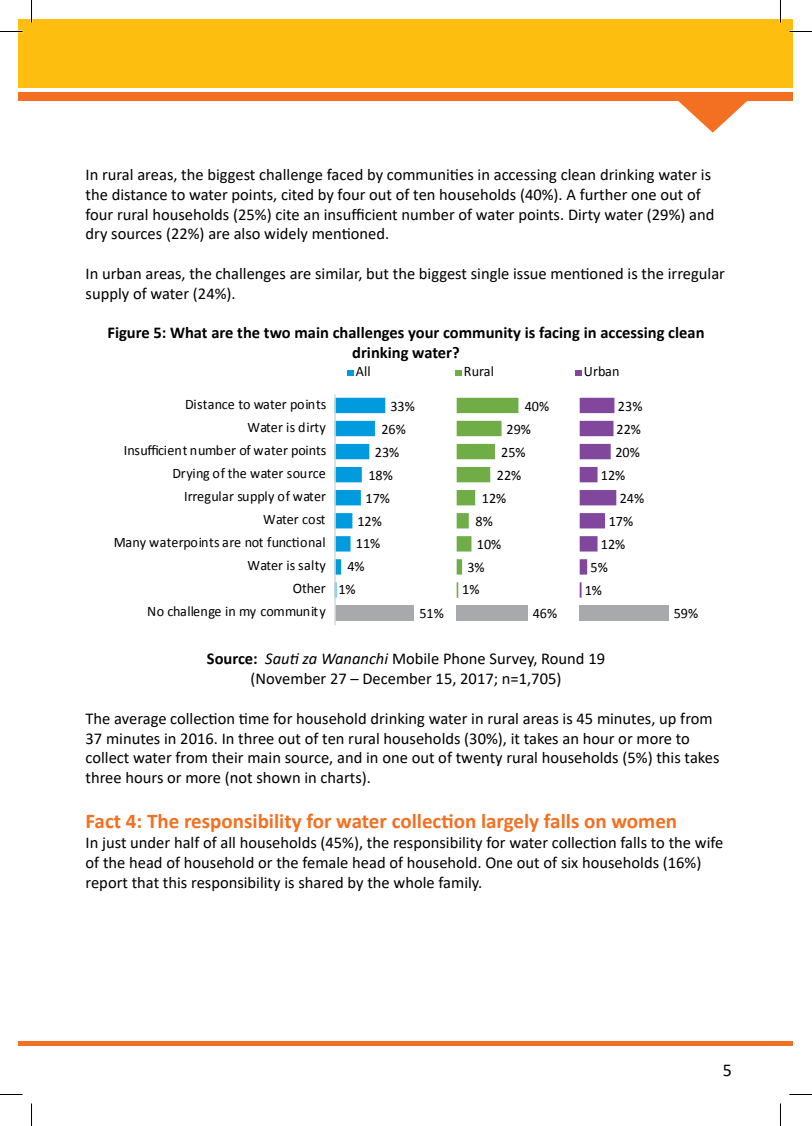
<style>
.page{position:relative;width:812px;height:1126px;background:#fff}
.page>*{position:absolute;margin:0;border:0;box-sizing:border-box;transform-origin:0 0}
.t1{font:700 21px "Calibri";color:#f36f21}
.t2{font:18px "Calibri";color:#000}
.t3{font:16.5px/19.8px "Calibri";color:#000}
.t4{font:700 16.5px/19.8px "Calibri";color:#000;text-align:center}
.t5{font:14.55px/23.1px "Calibri";color:#000;text-align:right}
.s1{font-weight:700}
.s2{font-style:italic}
</style>
<div class="page">
<div style="left:19px;top:19px;width:12px;height:68px;background:#febe10"></div>
<div style="left:19px;top:93px;width:12px;height:8px;background:#f36f21"></div>
<div style="left:19px;top:1041px;width:13px;height:5px;background:#f36f21"></div>
<div style="left:32px;top:19px;width:760px;height:68px;background:#febe10"></div>
<div style="left:32px;top:93px;width:761px;height:8px;background:#f36f21"></div>
<svg style="left:678px;top:101px;width:69px;height:32px"></svg>
<div style="left:31px;top:1041px;width:761px;height:5px;background:#f36f21"></div>
<div style="left:334px;top:605px;width:79px;height:16px;background:#a7a9ac"></div>
<svg style="left:336px;top:398px;width:49px;height:200px"></svg>
<div style="left:579px;top:605px;width:89px;height:16px;background:#a7a9ac"></div>
<svg style="left:456px;top:398px;width:160px;height:223px"></svg>
<hr style="left:334px;top:394px;width:2px;height:231px;background:#d9d9d8">
<svg style="left:347px;top:370px;width:6px;height:6px"></svg>
<div style="left:454px;top:370px;width:7px;height:6px;background:#71ad46"></div>
<svg style="left:575px;top:370px;width:6px;height:6px"></svg>
<hr style="left:779px;top:0;width:2px;height:22px;background:#fff">
<svg style="left:0;top:31px;width:22px;height:1px"></svg>
<svg style="left:789px;top:31px;width:22px;height:1px"></svg>
<svg style="left:0;top:1094px;width:22px;height:1px"></svg>
<svg style="left:789px;top:1094px;width:22px;height:1px"></svg>
<svg style="left:31px;top:0;width:1px;height:22px"></svg>
<svg style="left:31px;top:1103px;width:1px;height:23px"></svg>
<svg style="left:780px;top:0;width:1px;height:22px"></svg>
<svg style="left:780px;top:1103px;width:1px;height:23px"></svg>
<p class="t3" style="left:86px;top:164px;width:630px">In rural areas, the biggest challenge faced by communities in accessing clean drinking water is the distance to water points, cited by four out of ten households (40%). A further one out of four rural households (25%) cite an insufficient number of water points. Dirty water (29%) and dry sources (22%) are also widely mentioned.</p>
<p class="t3" style="left:86px;top:263px;width:640px">In urban areas, the challenges are similar, but the biggest single issue mentioned is the irregular supply of water (24%).</p>
<p class="t4" style="left:107px;top:323px;width:598px">Figure 5: What are the two main challenges your community is facing in accessing clean drinking water?</p>
<p class="t5" style="left:114px;top:392px;width:214px">Distance to water points<br>Water is dirty<br>Insufficient number of water points<br>Drying of the water source<br>Irregular supply of water<br>Water cost<br>Many waterpoints are not functional<br>Water is salty<br>Other<br>No challenge in my community</p>
<p class="t5" style="left:356px;top:359px;width:17px">All</p>
<p class="t5" style="left:463px;top:359px;width:32px">Rural</p>
<p class="t5" style="left:583px;top:359px;width:37px">Urban</p>
<p class="t5" style="left:390px;top:394px;width:26px">33%</p>
<p class="t5" style="left:381px;top:417px;width:26px">26%</p>
<p class="t5" style="left:375px;top:440px;width:26px">23%</p>
<p class="t5" style="left:368px;top:464px;width:26px">18%</p>
<p class="t5" style="left:365px;top:487px;width:26px">17%</p>
<p class="t5" style="left:357px;top:510px;width:26px">12%</p>
<p class="t5" style="left:356px;top:531px;width:26px">11%</p>
<p class="t5" style="left:347px;top:554px;width:19px">4%</p>
<p class="t5" style="left:338px;top:578px;width:19px">1%</p>
<p class="t5" style="left:419px;top:602px;width:26px">51%</p>
<p class="t5" style="left:524px;top:394px;width:26px">40%</p>
<p class="t5" style="left:506px;top:417px;width:26px">29%</p>
<p class="t5" style="left:501px;top:440px;width:26px">25%</p>
<p class="t5" style="left:496px;top:464px;width:26px">22%</p>
<p class="t5" style="left:481px;top:487px;width:26px">12%</p>
<p class="t5" style="left:475px;top:510px;width:19px">8%</p>
<p class="t5" style="left:476px;top:533px;width:26px">10%</p>
<p class="t5" style="left:467px;top:556px;width:19px">3%</p>
<p class="t5" style="left:462px;top:578px;width:19px">1%</p>
<p class="t5" style="left:532px;top:602px;width:26px">46%</p>
<p class="t5" style="left:617px;top:394px;width:26px">23%</p>
<p class="t5" style="left:616px;top:417px;width:26px">22%</p>
<p class="t5" style="left:615px;top:440px;width:26px">20%</p>
<p class="t5" style="left:600px;top:464px;width:26px">12%</p>
<p class="t5" style="left:619px;top:487px;width:26px">24%</p>
<p class="t5" style="left:608px;top:510px;width:26px">17%</p>
<p class="t5" style="left:600px;top:533px;width:26px">12%</p>
<p class="t5" style="left:590px;top:556px;width:19px">5%</p>
<p class="t5" style="left:584px;top:579px;width:19px">1%</p>
<p class="t5" style="left:673px;top:602px;width:26px">59%</p>
<p class="t3" style="left:207px;top:649px;width:399px;text-align:center"><span class="s1">Source:</span> <span class="s2">Sauti za Wananchi</span> Mobile Phone Survey, Round 19 (November 27 – December 15, 2017; n=1,705)</p>
<p class="t3" style="left:85px;top:708px;width:635px">The average collection time for household drinking water in rural areas is 45 minutes, up from 37 minutes in 2016. In three out of ten rural households (30%), it takes an hour or more to collect water from their main source, and in one out of twenty rural households (5%) this takes three hours or more (not shown in charts).</p>
<p class="t1" style="left:86px;top:806px;width:593px">Fact 4: The responsibility for water collection largely falls on women</p>
<p class="t3" style="left:86px;top:832px;width:639px">In just under half of all households (45%), the responsibility for water collection falls to the wife of the head of household or the female head of household. One out of six households (16%) report that this responsibility is shared by the whole family.</p>
<p class="t2" style="left:722px;top:1057px;width:11px">5</p>
</div>
